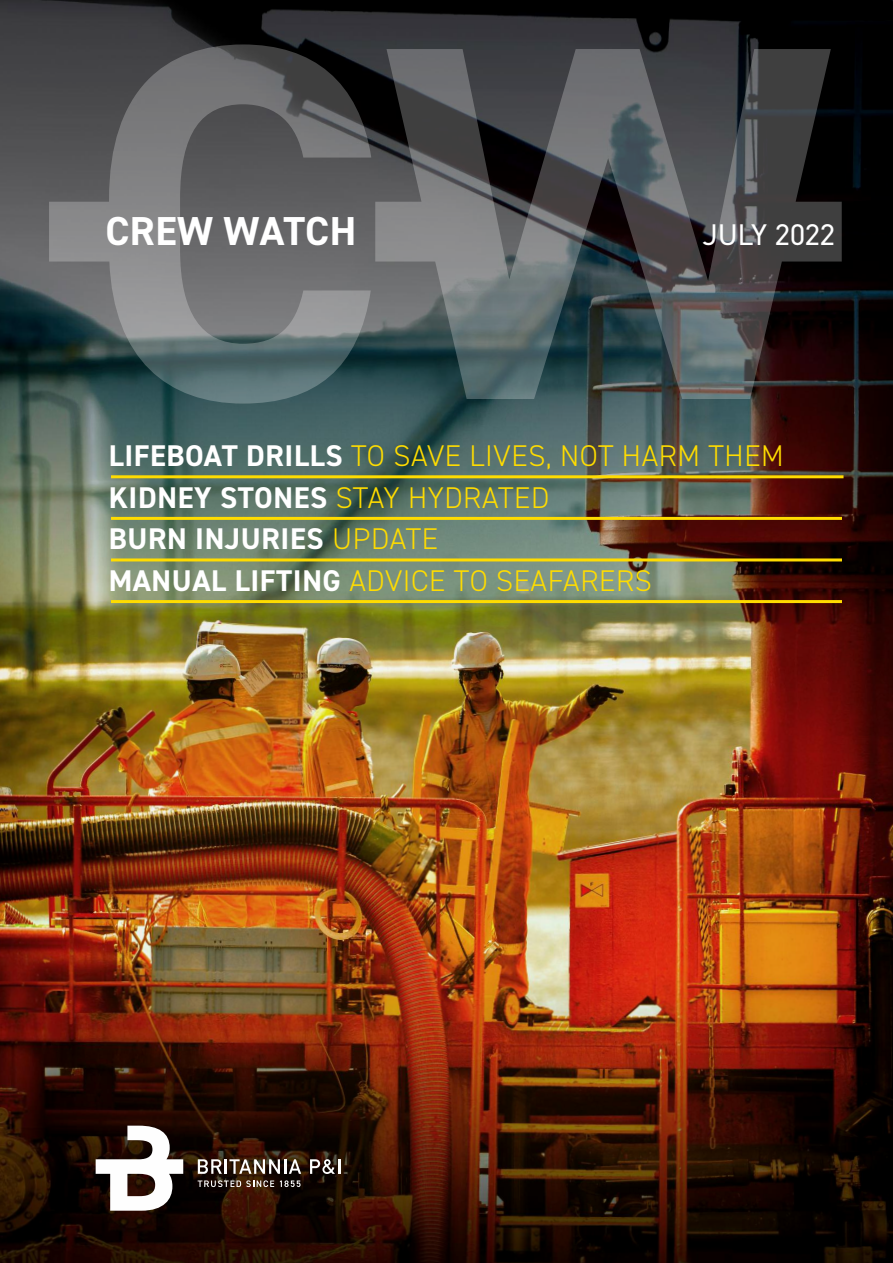
<style>
.page{position:relative;width:893px;height:1263px;background:#fff}
.page>*{position:absolute;margin:0;border:0;box-sizing:border-box;transform-origin:0 0}
.t1{font:700 40.5px "DIN2014";letter-spacing:.01em;color:#fff}
.t2{font:700 30px/41.5px "DIN2014";letter-spacing:.02em;color:#fff}
.t3{font:300 30px "DIN2014";letter-spacing:.02em;color:#ffdc00}
.t4{font:30px "DIN2014";color:#fff}
.s1{font-weight:700;color:#fff}
.s2{font-weight:300;color:#ffdc00}
</style>
<div class="page">
<img style="left:0;top:0;width:893px;height:1263px">
<svg style="left:198px;top:1159px;width:103px;height:15px"></svg>
<svg style="left:310px;top:1159px;width:30px;height:15px"></svg>
<svg style="left:96px;top:1126px;width:87px;height:85px"></svg>
<svg style="left:198px;top:1180px;width:76px;height:7px"></svg>
<svg style="left:280px;top:1180px;width:20px;height:7px"></svg>
<svg style="left:375px;top:49px;width:467px;height:350px;background:#484c4f"></svg>
<svg style="left:49px;top:44px;width:322px;height:360px;background:#5f6567"></svg>
<hr style="left:111px;top:475px;width:732px;height:3px;background:#ffdc00">
<hr style="left:111px;top:600px;width:731px;height:3px;background:#ffdc00">
<hr style="left:111px;top:517px;width:731px;height:3px;background:#ffdc00">
<hr style="left:111px;top:558px;width:731px;height:3px;background:#ffdc00">
<h1 class="t1" style="left:106px;top:217px;width:252px">CREW WATCH</h1>
<p class="t4" style="left:703px;top:224px;width:134px">JULY 2022</p>
<p class="t3" style="left:109px;top:445px;width:677px"><span class="s1">LIFEBOAT DRILLS</span> TO SAVE LIVES, NOT HARM THEM</p>
<p class="t2" style="left:109px;top:479px;width:442px">KIDNEY STONES <span class="s2">STAY HYDRATED</span></p>
<p class="t2" style="left:109px;top:521px;width:545px">BURN INJURIES <span class="s2">upDATE<br></span>MANUAL LIFTING <span class="s2">ADVICE TO SEAFARERS</span></p>
</div>
